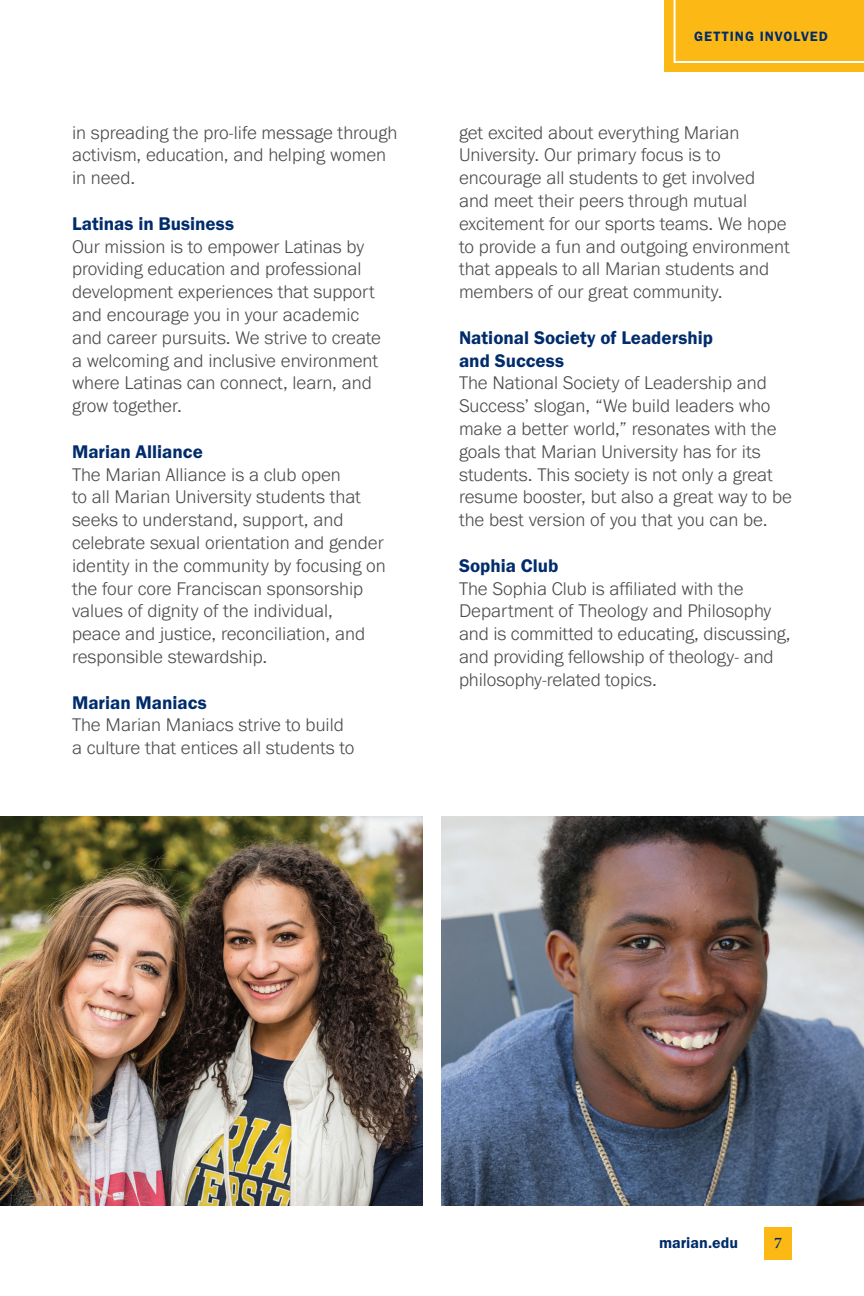
<style>
.page{position:relative;width:864px;height:1296px;background:#fff}
.page>*{position:absolute;margin:0;border:0;box-sizing:border-box;transform-origin:0 0}
.t1{font:300 19px/22.8px "Franklin Gothic URW";color:#4b4c4d}
.t2{font:19px/22.8px "Franklin Gothic URW Dem";color:#002c6b}
.t3{font:600 16.2px "Minion Pro";color:#002c6b}
.t4{font:16px "Franklin Gothic URW Dem";color:#002c6b}
.t5{font:14px "Franklin Gothic URW Dem";letter-spacing:.075em;color:#002c6b}
</style>
<div class="page">
<div style="left:765px;top:1228px;width:27px;height:32px;background:#fcb814"></div>
<div style="left:664px;top:0;width:200px;height:72px;background:#fcb814"></div>
<svg style="left:674px;top:0;width:190px;height:63px"></svg>
<img style="left:0;top:816px;width:864px;height:390px">
<div style="left:423px;top:799px;width:18px;height:418px;background:#fff"></div>
<p class="t1" style="left:72px;top:121px;width:327px">in spreading the pro-life message through activism, education, and helping women in need.</p>
<p class="t2" style="left:72px;top:212px;width:164px">Latinas in Business</p>
<p class="t1" style="left:72px;top:235px;width:311px">Our mission is to empower Latinas by providing education and professional development experiences that support and encourage you in your academic and career pursuits. We strive to create a welcoming and inclusive environment where Latinas can connect, learn, and grow together.</p>
<p class="t2" style="left:72px;top:440px;width:132px">Marian Alliance</p>
<p class="t1" style="left:72px;top:463px;width:315px">The Marian Alliance is a club open<br>to all Marian University students that seeks to understand, support, and celebrate sexual orientation and gender identity in the community by focusing on the four core Franciscan sponsorship values of dignity of the individual, peace and justice, reconciliation, and responsible stewardship.</p>
<p class="t2" style="left:72px;top:691px;width:136px">Marian Maniacs</p>
<p class="t1" style="left:72px;top:713px;width:284px">The Marian Maniacs strive to build a culture that entices all students to</p>
<p class="t5" style="left:694px;top:27px;width:135px">GETTING INVOLVED</p>
<p class="t1" style="left:459px;top:121px;width:332px">get excited about everything Marian University. Our primary focus is to encourage all students to get involved and meet their peers through mutual excitement for our sports teams. We hope to provide a fun and outgoing environment that appeals to all Marian students and members of our great community.</p>
<p class="t2" style="left:459px;top:326px;width:256px">National Society of Leadership and Success</p>
<p class="t1" style="left:459px;top:371px;width:334px">The National Society of Leadership and Success’ slogan, “We build leaders who make a better world,” resonates with the goals that Marian University has for its students. This society is not only a great resume booster, but also a great way to be the best version of you that you can be.</p>
<p class="t2" style="left:459px;top:554px;width:101px">Sophia Club</p>
<p class="t1" style="left:459px;top:577px;width:333px">The Sophia Club is affiliated with the Department of Theology and Philosophy and is committed to educating, discussing, and providing fellowship of theology- and philosophy-related topics.</p>
<p class="t4" style="left:659px;top:1233px;width:80px">marian.edu</p>
<p class="t3" style="left:774px;top:1231px;width:9px">7</p>
</div>
